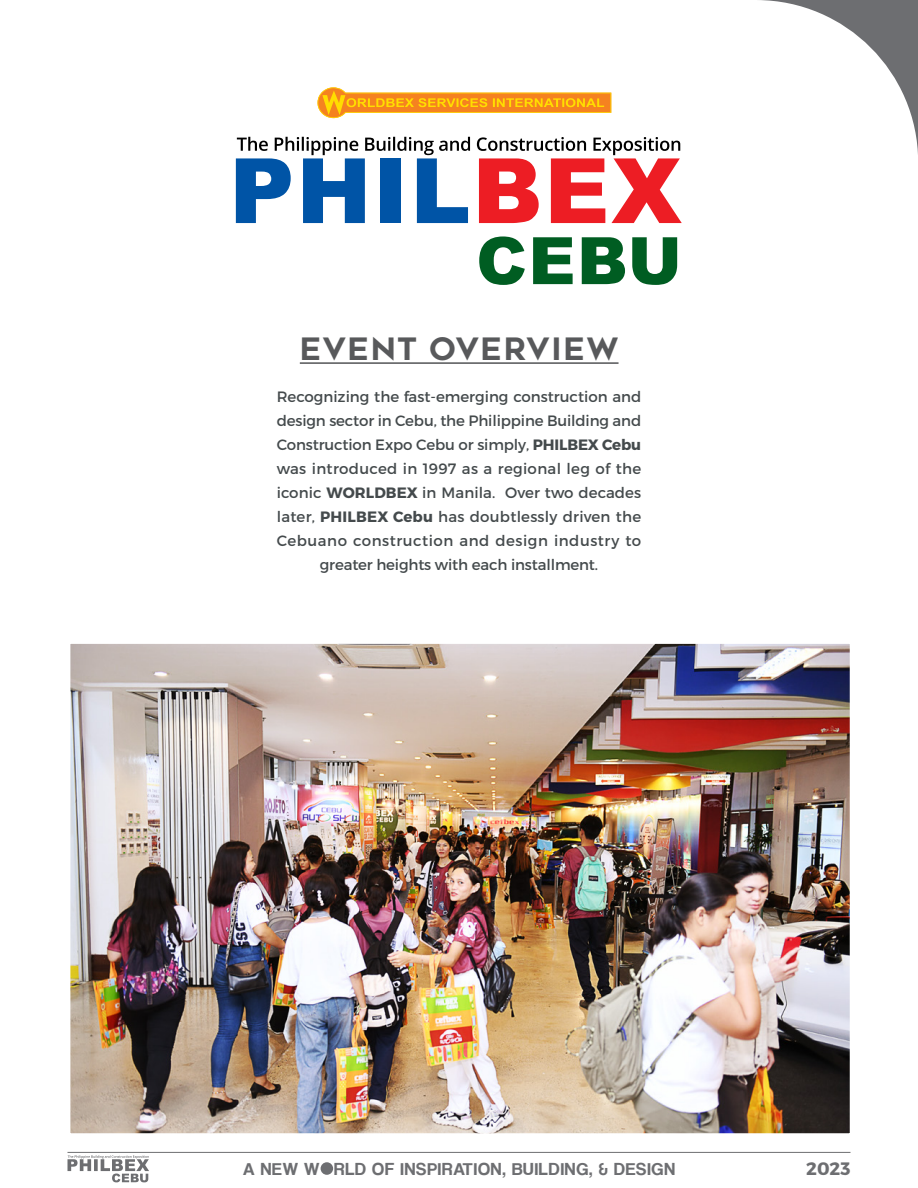
<style>
.page{position:relative;width:918px;height:1188px;background:#fff}
.page>*{position:absolute;margin:0;border:0;box-sizing:border-box;transform-origin:0 0}
.t1{font:30.9px "Renogare";letter-spacing:.05em;color:#58595b}
.t2{font:18px "Coolvetica Rg";letter-spacing:.05em;color:#6d6e71}
.t3{font:700 18px "Montserrat";color:#6d6e71}
.t4{font:15px/24px "Montserrat";color:#444a4c;text-align:center}
.s1{font-weight:700}
</style>
<div class="page">
<svg style="left:760px;top:0;width:158px;height:154px"></svg>
<hr style="left:300px;top:362px;width:319px;height:2px;background:#58595b">
<hr style="left:68px;top:1152px;width:782px;height:1px;background:#6d6e71">
<div style="left:321px;top:1162px;width:12px;height:13px;background:#6d6e71;border-radius:50%"></div>
<svg style="left:68px;top:1155px;width:81px;height:27px"></svg>
<svg style="left:317px;top:87px;width:294px;height:31px"></svg>
<svg style="left:479px;top:236px;width:198px;height:49px"></svg>
<svg style="left:236px;top:137px;width:446px;height:86px"></svg>
<img style="left:72px;top:645px;width:776px;height:487px">
<h1 class="t1" style="left:300px;top:329px;width:320px">EVENT OVERVIEW</h1>
<p class="t4" style="left:277px;top:385px;width:366px">Recognizing the fast-emerging construction and design sector in Cebu, the Philippine Building and Construction Expo Cebu or simply, <span class="s1">PHILBEX Cebu </span>was introduced in 1997 as a regional leg of the iconic <span class="s1">WORLDBEX</span> in Manila. Over two decades later, <span class="s1">PHILBEX Cebu</span> has doubtlessly driven the Cebuano construction and design industry to greater heights with each installment.</p>
<p class="t2" style="left:243px;top:1158px;width:434px">A NEW W RLD OF INSPIRATION, BUILDING, &amp; DESIGN</p>
<p class="t3" style="left:806px;top:1157px;width:46px">2023</p>
</div>
